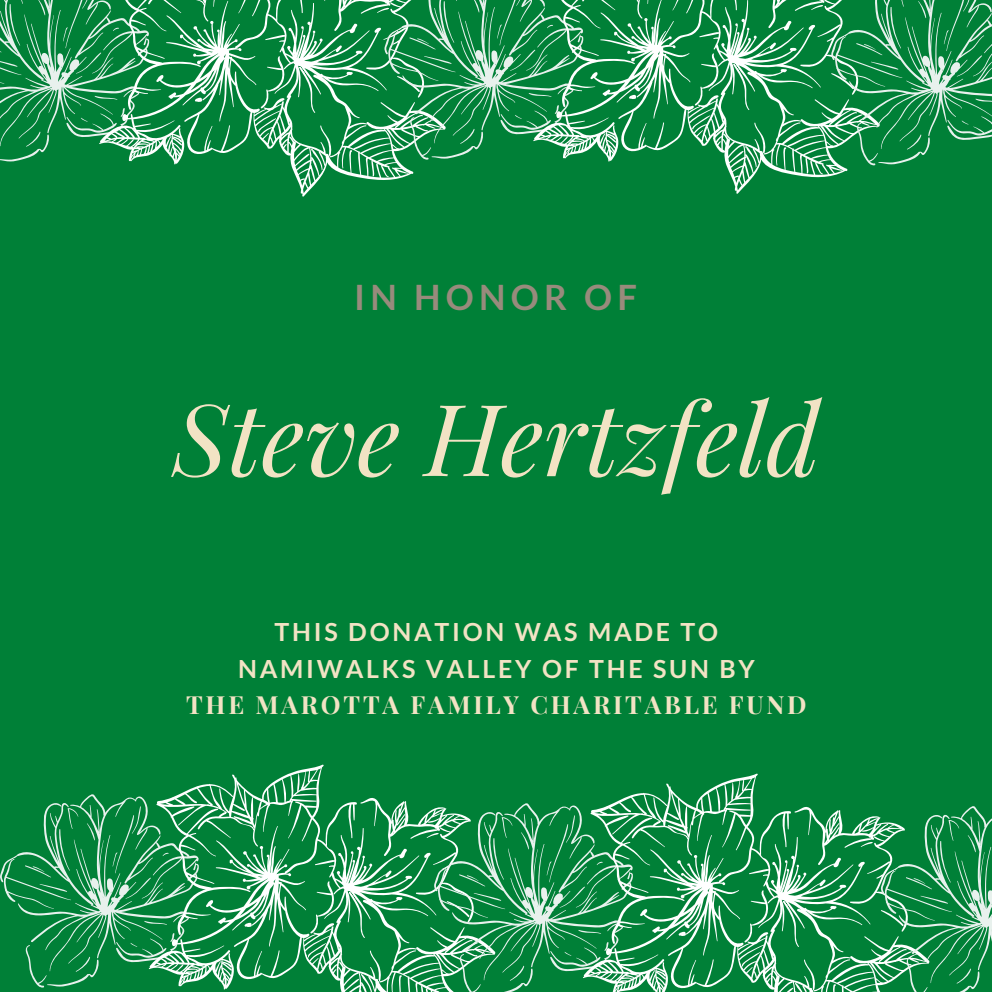
<style>
.page{position:relative;width:992px;height:992px;background:#008037}
.page>*{position:absolute;margin:0;border:0;box-sizing:border-box;transform-origin:0 0}
.t1{font:italic 99.75px "Playfair Display";color:#f2e3c4}
.t2{font:700 35px "Lato";letter-spacing:.15em;color:#988b7c}
.t3{font:700 25px/37.5px "Lato";letter-spacing:.11em;color:#f2e3c4;text-align:center}
.t4{font:700 25px "Playfair Display";letter-spacing:.11em;color:#f2e3c4}
</style>
<div class="page">
<svg style="left:0;top:794px;width:149px;height:193px"></svg>
<svg style="left:149px;top:765px;width:285px;height:227px"></svg>
<svg style="left:434px;top:803px;width:149px;height:189px"></svg>
<svg style="left:583px;top:774px;width:298px;height:218px"></svg>
<svg style="left:0;top:0;width:99px;height:162px"></svg>
<svg style="left:99px;top:0;width:315px;height:197px"></svg>
<svg style="left:384px;top:0;width:149px;height:160px"></svg>
<svg style="left:533px;top:0;width:342px;height:194px"></svg>
<svg style="left:831px;top:0;width:161px;height:165px"></svg>
<svg style="left:881px;top:806px;width:111px;height:186px"></svg>
<p class="t2" style="left:354px;top:275px;width:284px">IN HONOR OF</p>
<p class="t1" style="left:173px;top:368px;width:649px">Steve Hertzfeld</p>
<p class="t3" style="left:238px;top:612px;width:518px">THIS DONATION WAS MADE TO<br>NAMIWALKS VALLEY OF THE SUN BY</p>
<p class="t4" style="left:186px;top:687px;width:622px">THE MAROTTA FAMILY CHARITABLE FUND</p>
</div>
